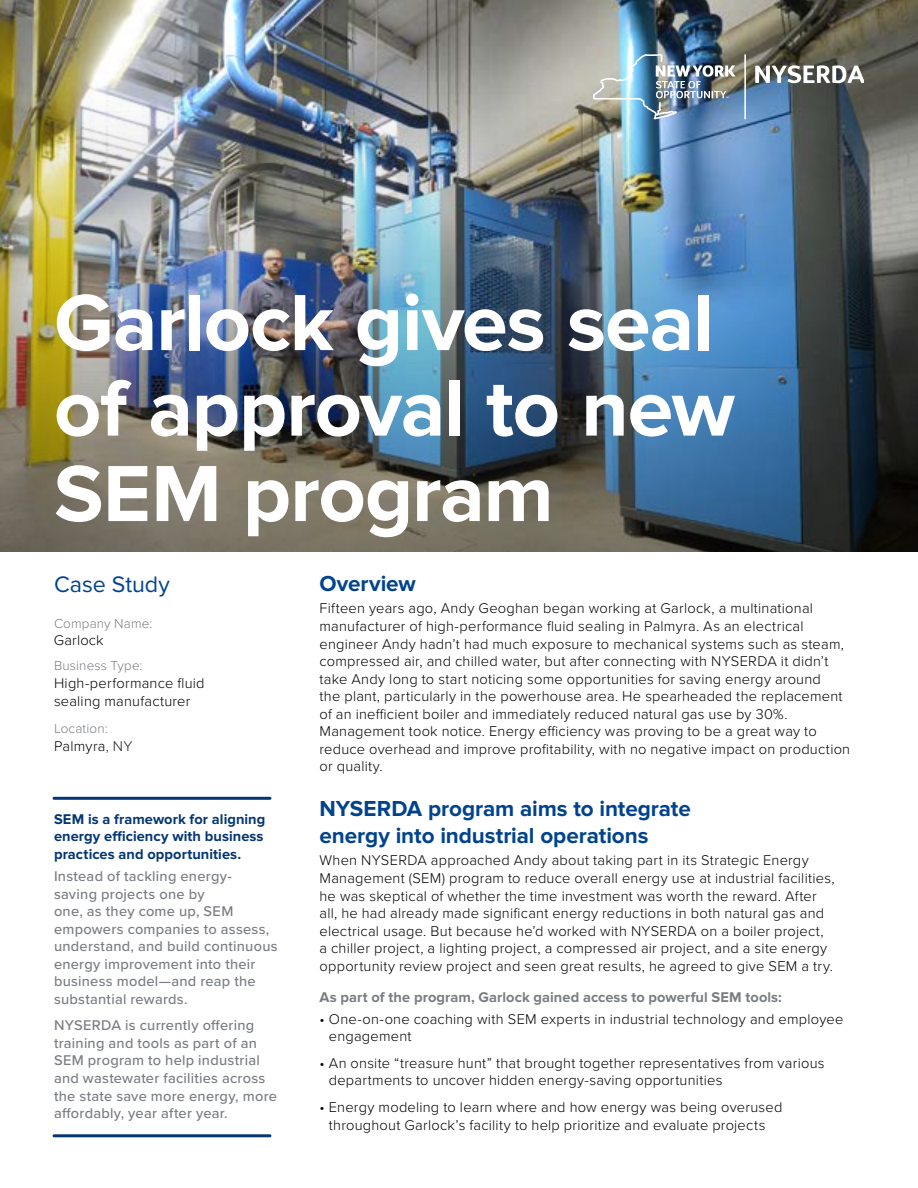
<style>
.page{position:relative;width:918px;height:1188px;background:#fff}
.page>*{position:absolute;margin:0;border:0;box-sizing:border-box;transform-origin:0 0}
.CS_Headline{font:700 82.5px/85.5px "Proxima Nova";letter-spacing:-.015em;color:#fff}
.t1{font:23.25px "Proxima Nova";color:#00438c}
.CS_Sub_1{font:700 22.5px/27px "Proxima Nova";letter-spacing:-.005em;color:#00438c}
.CS_Body_Text{font:300 14.7px/17.5px "Proxima Nova";letter-spacing:.015em;color:#000}
.CS_Body_Text-2{font:500 14.7px/17.5px "Proxima Nova";letter-spacing:.015em;color:#797d82}
.CS_Sub_2{font:700 14.7px/17.5px "Proxima Nova";letter-spacing:.005em;color:#043673}
.CS_Sub_2-2{font:700 14.7px "Proxima Nova";letter-spacing:.005em;color:#797d82}
.CS_Body_Text-3{font:300 13.5px "Proxima Nova";letter-spacing:.01em;color:#797d82}
.s1{color:#222121}
</style>
<div class="page">
<img style="left:0;top:0;width:918px;height:551px">
<svg style="left:755px;top:65px;width:109px;height:18px"></svg>
<hr style="left:744px;top:54px;width:2px;height:65px;background:#fff">
<img style="left:593px;top:54px;width:142px;height:65px">
<hr style="left:54px;top:797px;width:216px;height:3px;background:#043673">
<hr style="left:54px;top:1134px;width:216px;height:3px;background:#043673">
<p class="CS_Headline" style="left:54px;top:282px;width:683px">Garlock gives seal of approval to new<br>SEM program</p>
<p class="t1" style="left:54px;top:571px;width:117px">Case Study</p>
<p class="CS_Body_Text-3" style="left:54px;top:613px;width:100px">Company Name:</p>
<p class="CS_Body_Text" style="left:54px;top:631px;width:51px">Garlock</p>
<p class="CS_Body_Text-3" style="left:54px;top:656px;width:90px">Business Type:</p>
<p class="CS_Body_Text" style="left:54px;top:674px;width:152px">High-performance fluid sealing manufacturer</p>
<p class="CS_Body_Text-3" style="left:54px;top:718px;width:55px">Location:</p>
<p class="CS_Body_Text" style="left:54px;top:736px;width:80px">Palmyra<span class="s1">, NY</span></p>
<p class="CS_Sub_1" style="left:320px;top:571px;width:98px">Overview</p>
<p class="CS_Body_Text" style="left:320px;top:599px;width:532px">Fifteen years ago, Andy Geoghan began working at Garlock, a multinational manufacturer of high-performance fluid sealing in Palmyra. As an electrical engineer Andy hadn’t had much exposure to mechanical systems such as steam, compressed air, and chilled water, but after connecting with NYSERDA it didn’t take Andy long to start noticing some opportunities for saving energy around<br>the plant, particularly in the powerhouse area. He spearheaded the replacement of an inefficient boiler and immediately reduced natural gas use by 30%.<br>Management took notice. Energy efficiency was proving to be a great way to reduce overhead and improve profitability, with no negative impact on production or quality.</p>
<p class="CS_Sub_1" style="left:320px;top:796px;width:373px">NYSERDA program aims to integrate energy into industrial operations</p>
<p class="CS_Body_Text" style="left:320px;top:851px;width:517px">When NYSERDA approached Andy about taking part in its Strategic Energy Management (SEM) program to reduce overall energy use at industrial facilities, he was skeptical of whether the time investment was worth the reward. After all, he had already made significant energy reductions in both natural gas and electrical usage. But because he’d worked with NYSERDA on a boiler project, a chiller project, a lighting project, a compressed air project, and a site energy opportunity review project and seen great results, he agreed to give SEM a try.</p>
<p class="CS_Sub_2-2" style="left:320px;top:988px;width:464px">As part of the program, Garlock gained access to powerful SEM tools:</p>
<p class="CS_Body_Text" style="left:329px;top:1009px;width:516px;text-indent:-9px">• One-on-one coaching with SEM experts in industrial technology and employee engagement</p>
<p class="CS_Body_Text" style="left:329px;top:1053px;width:497px;text-indent:-9px">• An onsite “treasure hunt” that brought together representatives from various departments to uncover hidden energy-saving opportunities</p>
<p class="CS_Body_Text" style="left:320px;top:1098px;width:464px;text-align:center">• Energy modeling to learn where and how energy was being overused throughout Garlock’s facility to help prioritize and evaluate projects</p>
<p class="CS_Sub_2" style="left:54px;top:810px;width:213px">SEM is a framework for aligning energy efficiency with business practices and opportunities.</p>
<p class="CS_Body_Text-2" style="left:54px;top:867px;width:225px">Instead of tackling energy&shy;saving projects one by<br>one, as they come up, SEM empowers companies to assess, understand, and build continuous energy improvement into their business model—and reap the substantial rewards.</p>
<p class="CS_Body_Text-2" style="left:54px;top:1016px;width:224px">NYSERDA is currently offering training and tools as part of an<br>SEM program to help industrial and wastewater facilities across the state save more energy, more affordably, year after year.</p>
</div>
